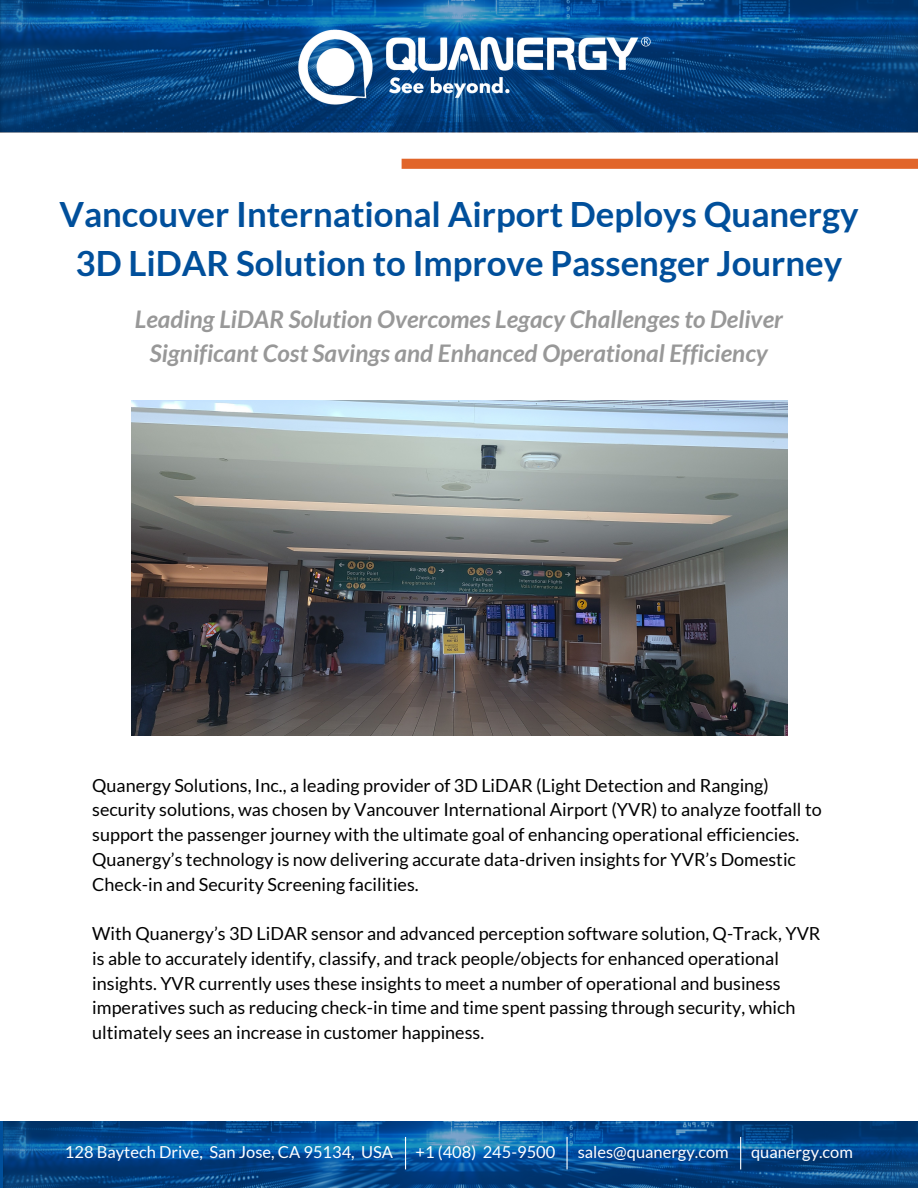
<style>
.page{position:relative;width:918px;height:1188px;background:#fff}
.page>*{position:absolute;margin:0;border:0;box-sizing:border-box;transform-origin:0 0}
.t1{font:700 34.8px/48.3px "Lato";color:#004f9b;text-align:center}
.t2{font:italic 700 24.3px/33.8px "Lato";color:#989898;text-align:center}
.t3{font:18px/24.8px "Lato";color:#000}
.t4{font:16.5px "Lato";color:#fff}
</style>
<div class="page">
<img style="left:0;top:0;width:918px;height:132px">
<img style="left:292px;top:18px;width:362px;height:95px">
<div style="left:402px;top:159px;width:516px;height:10px;background:#e1652a"></div>
<img style="left:4px;top:1121px;width:914px;height:67px">
<hr style="left:405px;top:1137px;width:1px;height:32px;background:#fff">
<hr style="left:566px;top:1137px;width:2px;height:32px;background:#fff">
<hr style="left:740px;top:1137px;width:1px;height:32px;background:#fff">
<img style="left:131px;top:400px;width:656px;height:335px">
<p class="t1" style="left:59px;top:190px;width:801px">Vancouver International Airport Deploys Quanergy<br>3D LiDAR Solution to Improve Passenger Journey</p>
<p class="t2" style="left:135px;top:302px;width:650px">Leading LiDAR Solution Overcomes Legacy Challenges to Deliver<br>Significant Cost Savings and Enhanced Operational Efficiency</p>
<p class="t3" style="left:92px;top:772px;width:731px">Quanergy Solutions, Inc., a leading provider of 3D LiDAR (Light Detection and Ranging) security solutions, was chosen by Vancouver International Airport (YVR) to analyze footfall to support the passenger journey with the ultimate goal of enhancing operational efficiencies.<br>Quanergy’s technology is now delivering accurate data-driven insights for YVR’s Domestic Check-in and Security Screening facilities.</p>
<h1 class="t3" style="left:92px;top:921px;width:730px">With Quanergy’s 3D LiDAR sensor and advanced perception software solution, Q-Track, YVR is able to accurately identify, classify, and track people/objects for enhanced operational insights. YVR currently uses these insights to meet a number of operational and business imperatives such as reducing check-in time and time spent passing through security, which ultimately sees an increase in customer happiness.</h1>
<p class="t4" style="left:65px;top:1141px;width:330px">128 Baytech Drive, San Jose, CA 95134, USA</p>
<p class="t4" style="left:415px;top:1141px;width:141px">+1 (408) 245-9500</p>
<p class="t4" style="left:578px;top:1141px;width:153px">sales@quanergy.com</p>
<p class="t4" style="left:751px;top:1141px;width:103px">quanergy.com</p>
</div>
